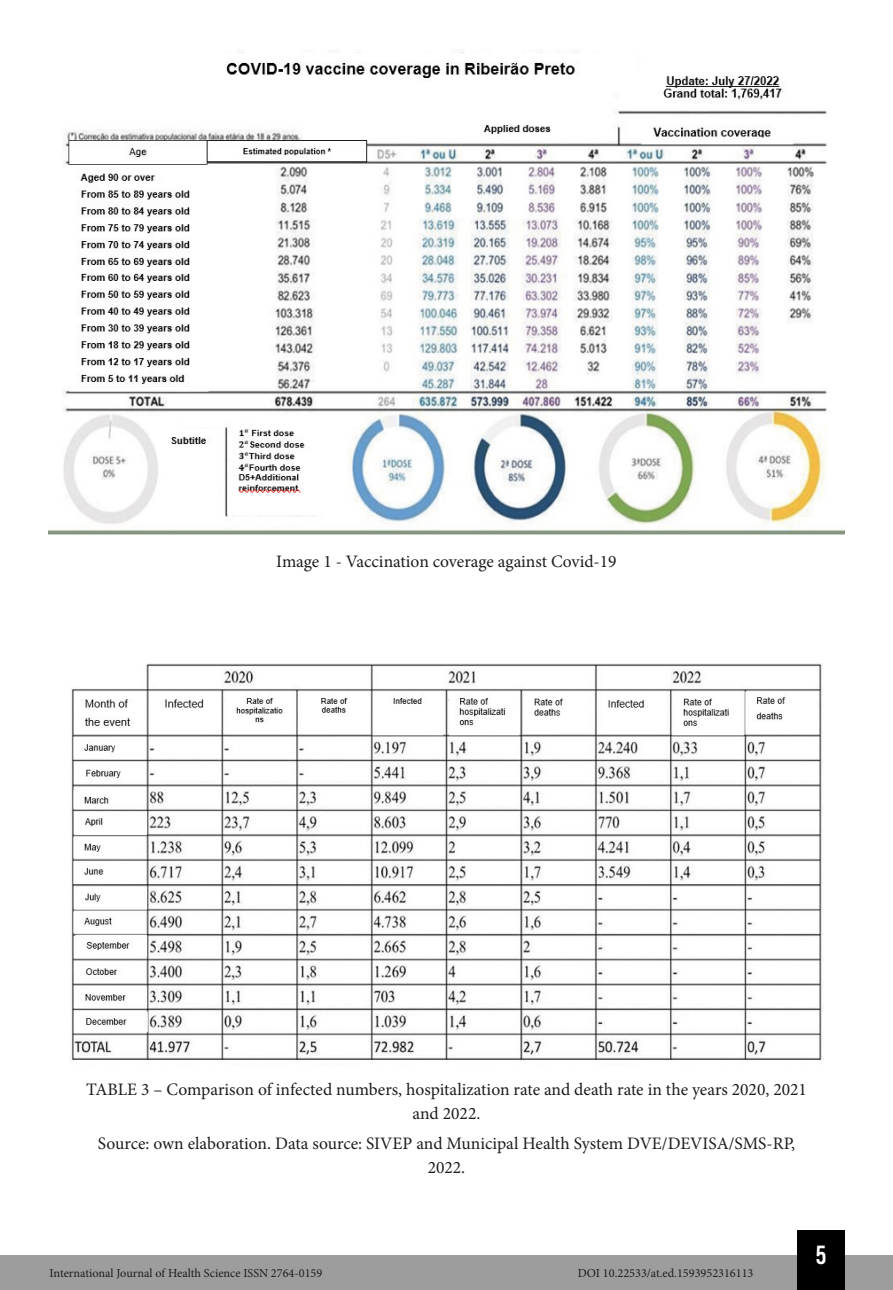
<style>
.page{position:relative;width:893px;height:1290px;background:#fff}
.page>*{position:absolute;margin:0;border:0;box-sizing:border-box;transform-origin:0 0}
.t1{font:26.25px "Bebas Kai";color:#fff}
.t2{font:17.5px/24.5px "Minion Pro";color:#1d1d1b;text-align:center}
.t3{font:12.25px "Minion Pro";color:#1d1d1b}
</style>
<div class="page">
<div style="left:0;top:1255px;width:893px;height:35px;background:#9d9d9d"></div>
<div style="left:797px;top:1230px;width:48px;height:60px;background:#000"></div>
<img style="left:49px;top:50px;width:795px;height:485px">
<img style="left:69px;top:663px;width:754px;height:398px">
<p class="t2" style="left:276px;top:549px;width:342px">Image 1 - Vaccination coverage against Covid-19</p>
<p class="t2" style="left:86px;top:1077px;width:722px">TABLE 3 – Comparison of infected numbers, hospitalization rate and death rate in the years 2020, 2021 and 2022.</p>
<p class="t2" style="left:98px;top:1131px;width:699px">Source: own elaboration. Data source: SIVEP and Municipal Health System DVE/DEVISA/SMS-RP,<br>2022.</p>
<p class="t3" style="left:50px;top:1265px;width:274px">International Journal of Health Science ISSN 2764-0159</p>
<p class="t3" style="left:578px;top:1265px;width:177px">DOI 10.22533/at.ed.1593952316113</p>
<h1 class="t1" style="left:816px;top:1241px;width:12px">5</h1>
</div>
